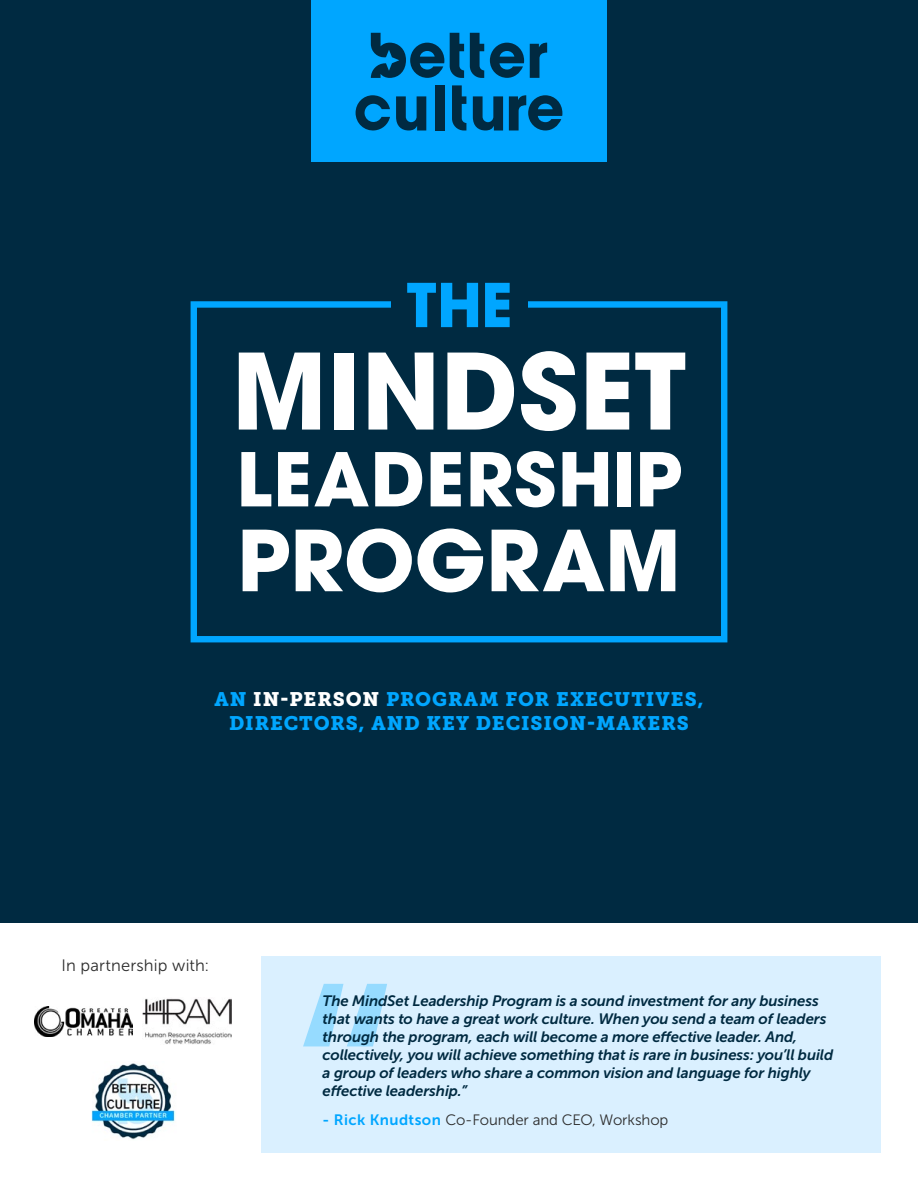
<style>
.page{position:relative;width:918px;height:1188px;background:#fff}
.page>*{position:absolute;margin:0;border:0;box-sizing:border-box;transform-origin:0 0}
.t1{font:700 104.1px "ITC Avant Garde Pro";letter-spacing:.005em;color:#fff}
.t2{font:700 83.25px "ITC Avant Garde Pro";color:#fff}
.t3{font:700 73.5px "ITC Avant Garde Pro";letter-spacing:.015em;color:#fff}
.t4{font:700 59.85px "ITC Avant Garde Pro";color:#00a6ff}
.t5{font:19.5px/23.4px "Museo Slab 900";letter-spacing:.05em;color:#00a6ff;text-align:center}
.t6{font:16.5px "Museo Sans 300";letter-spacing:.01em;color:#2d2d2d}
.t7{font:italic 15px/18px "Museo Sans 700";letter-spacing:-.01em;color:#002a41}
.t8{font:15px "Museo Sans 300";letter-spacing:-.005em;color:#2d2d2d}
.s1{color:#fff}
.s2{font-family:"Museo Sans 700";color:#00a6ff}
</style>
<div class="page">
<div style="left:0;top:0;width:918px;height:922px;background:#002a41"></div>
<div style="left:191px;top:301px;width:536px;height:341px;border:6px solid #00a6ff"></div>
<div style="left:391px;top:265px;width:136px;height:74px;background:#002a41"></div>
<div style="left:261px;top:956px;width:620px;height:196px;background:#daf0ff"></div>
<svg style="left:303px;top:984px;width:84px;height:62px"></svg>
<img style="left:143px;top:998px;width:88px;height:46px">
<img style="left:34px;top:1006px;width:99px;height:30px">
<div style="left:311px;top:0;width:296px;height:162px;background:#00a6ff"></div>
<div style="left:435px;top:85px;width:9px;height:45px;background:#002a41"></div>
<svg style="left:509px;top:95px;width:53px;height:35px"></svg>
<svg style="left:452px;top:85px;width:14px;height:46px"></svg>
<svg style="left:356px;top:95px;width:34px;height:36px"></svg>
<svg style="left:490px;top:43px;width:34px;height:35px"></svg>
<svg style="left:530px;top:43px;width:17px;height:35px"></svg>
<svg style="left:450px;top:33px;width:14px;height:45px"></svg>
<svg style="left:470px;top:33px;width:14px;height:45px"></svg>
<svg style="left:396px;top:96px;width:30px;height:35px"></svg>
<svg style="left:473px;top:96px;width:30px;height:35px"></svg>
<svg style="left:371px;top:33px;width:73px;height:45px"></svg>
<img style="left:91px;top:1063px;width:85px;height:77px">
<h3 class="t4" style="left:407px;top:265px;width:108px">THE</h3>
<h1 class="t1" style="left:232px;top:322px;width:456px">MINDSET</h1>
<h3 class="t3" style="left:236px;top:430px;width:447px">LEADERSHIP</h3>
<h2 class="t2" style="left:237px;top:505px;width:445px">PROGRAM</h2>
<h3 class="t5" style="left:214px;top:688px;width:491px">AN <span class="s1">IN-PERSON</span> PROGRAM FOR EXECUTIVES,<br>DIRECTORS, AND KEY DECISION-MAKERS</h3>
<p class="t6" style="left:62px;top:957px;width:149px">In partnership with:</p>
<p class="t7" style="left:323px;top:992px;width:512px">The MindSet Leadership Program is a sound investment for any business that wants to have a great work culture. When you send a team of leaders through the program, each will become a more effective leader. And, collectively, you will achieve something that is rare in business: you’ll build a group of leaders who share a common vision and language for highly effective leadership.”</p>
<p class="t8" style="left:323px;top:1111px;width:347px"><span class="s2">- Rick Knudtson</span> Co-Founder and CEO, Workshop</p>
</div>
